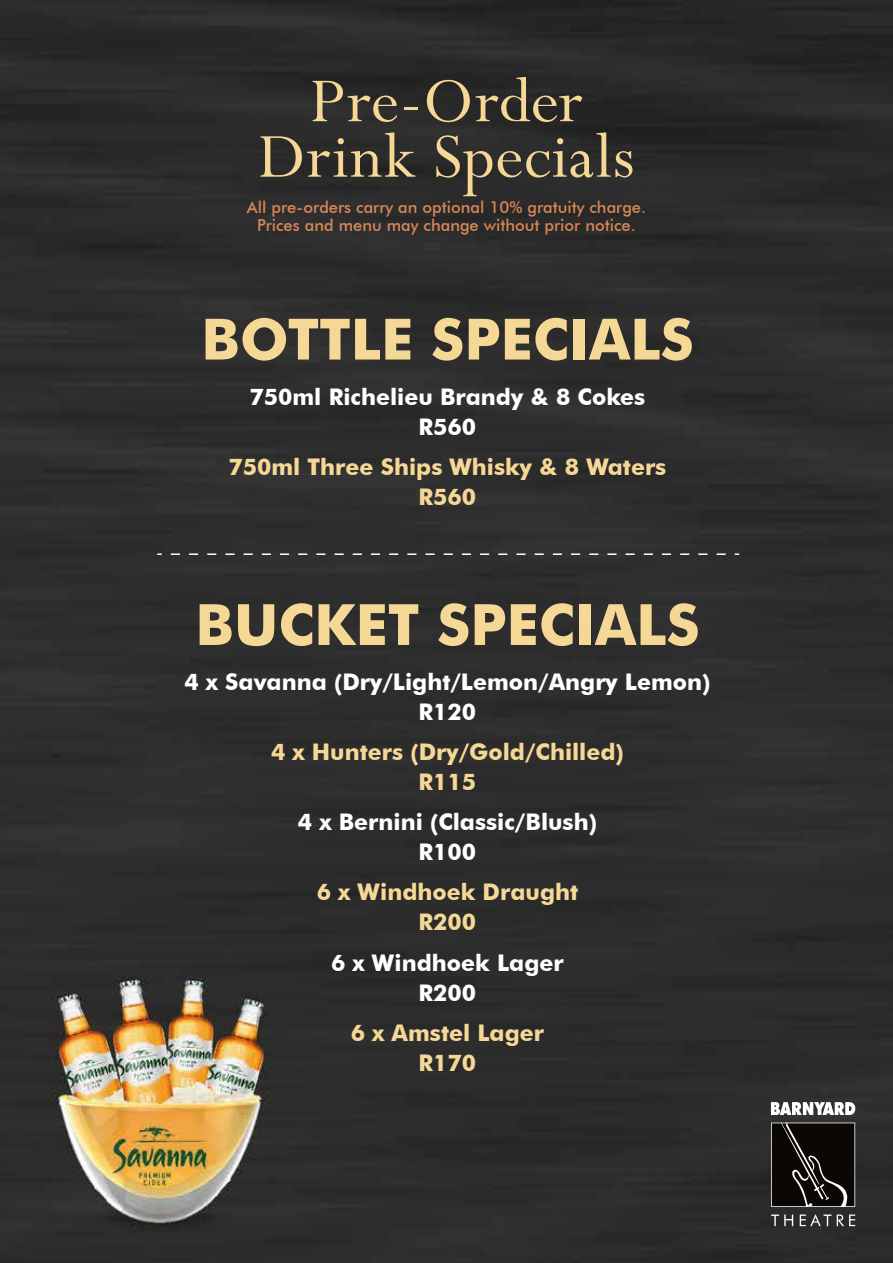
<style>
.page{position:relative;width:893px;height:1263px;background:#2d2d2d}
.page>*{position:absolute;margin:0;border:0;box-sizing:border-box;transform-origin:0 0}
.t1{font:70.35px/55.5px "Perpetua";letter-spacing:.01em;color:#f6d896;text-align:center}
.t2{font:700 57px "Futura BT";color:#f6d896}
.t3{font:700 22.95px/30px "Futura BT";color:#fff;text-align:center}
.t4{font:700 22.95px/30px "Futura BT";color:#f6d896;text-align:center}
.t5{font:500 16.5px/18px "Futura BT";color:#d98658;text-align:center}
</style>
<div class="page">
<svg style="left:171px;top:553px;width:568px;height:2px"></svg>
<svg style="left:771px;top:1122px;width:84px;height:85px;background:#25221d"></svg>
<svg style="left:771px;top:1102px;width:84px;height:13px"></svg>
<svg style="left:771px;top:1214px;width:22px;height:12px"></svg>
<svg style="left:800px;top:1214px;width:31px;height:12px"></svg>
<svg style="left:837px;top:1214px;width:18px;height:12px"></svg>
<h1 class="t1" style="left:258px;top:72px;width:378px">Pre-Order<br>Drink Specials</h1>
<p class="t5" style="left:247px;top:198px;width:401px">All pre-orders carry an optional 10% gratuity charge.<br>Prices and menu may change without prior notice.</p>
<h2 class="t2" style="left:201px;top:305px;width:494px">BOTTLE SPECIALS</h2>
<p class="t3" style="left:250px;top:381px;width:397px">750ml Richelieu Brandy &amp; 8 Cokes<br>R560</p>
<p class="t4" style="left:229px;top:451px;width:439px">750ml Three Ships Whisky &amp; 8 Waters<br>R560</p>
<h2 class="t2" style="left:195px;top:590px;width:506px">BUCKET SPECIALS</h2>
<p class="t3" style="left:184px;top:667px;width:528px">4 x Savanna (Dry/Light/Lemon/Angry Lemon)<br>R120</p>
<p class="t4" style="left:271px;top:737px;width:354px">4 x Hunters (Dry/Gold/Chilled)<br>R115</p>
<p class="t3" style="left:298px;top:807px;width:301px">4 x Bernini (Classic/Blush)<br>R100</p>
<p class="t4" style="left:317px;top:877px;width:263px">6 x Windhoek Draught<br>R200</p>
<p class="t3" style="left:331px;top:947px;width:234px">6 x Windhoek Lager<br>R200</p>
<p class="t4" style="left:351px;top:1017px;width:195px">6 x Amstel Lager<br>R170</p>
</div>
